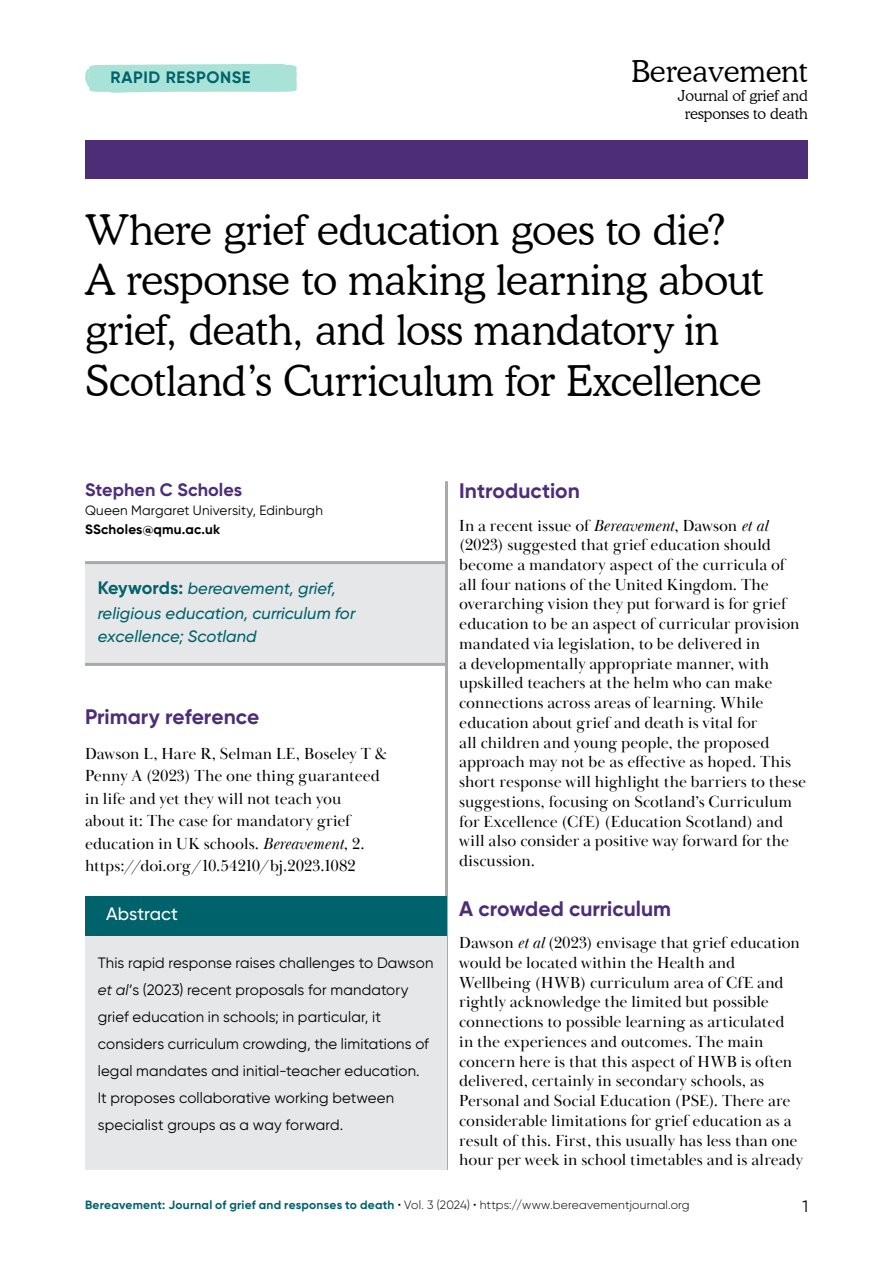
<style>
.page{position:relative;width:893px;height:1263px;background:#fff}
.page>*{position:absolute;margin:0;border:0;box-sizing:border-box;transform-origin:0 0}
.t1{font:300 42px/50.4px "Cooper BT";letter-spacing:-.005em;color:#000}
.t2{font:300 30px "Cooper BT";color:#000}
.t3{font:700 21px "Gilroy";color:#4d2d78}
.t4{font:700 18px "Gilroy";letter-spacing:.005em;color:#4d2d78}
.t5{font:500 18px "Gilroy";color:#fff}
.t6{font:16.5px/19.8px "Baskerville Display PT";color:#000}
.t7{font:italic 500 16.5px/25.3px "Gilroy";letter-spacing:.005em;color:#00626b}
.t8{font:700 16.5px "Gilroy";letter-spacing:.04em;color:#00626b}
.t9{font:16.5px "Gilroy";color:#000}
.t10{font:15px/27px "Gilroy";letter-spacing:.01em;color:#000}
.t11{font:300 15px/18px "Cooper BT";color:#000;text-align:center}
.t12{font:13.5px "Gilroy";letter-spacing:.015em;color:#000}
.t13{font:700 13.5px "Gilroy";letter-spacing:.015em;color:#000}
.t14{font:300 12px "Gilroy";letter-spacing:.015em;color:#000}
.s1{font-weight:700;font-style:normal;font-size:18px}
.s2{font-style:italic}
.s3{font-weight:700;color:#00626b}
</style>
<div class="page">
<svg style="left:85px;top:64px;width:213px;height:29px;background:#afe4d8"></svg>
<div style="left:85px;top:140px;width:723px;height:39px;background:#4d2d78"></div>
<div style="left:85px;top:562px;width:363px;height:104px;background:#e6e7e8"></div>
<hr style="left:85px;top:561px;width:363px;height:3px;background:#a7a9ac">
<hr style="left:85px;top:663px;width:363px;height:3px;background:#a7a9ac">
<hr style="left:445px;top:481px;width:3px;height:689px;background:#a7a9ac">
<div style="left:85px;top:896px;width:362px;height:274px;background:#e6e7e8"></div>
<div style="left:85px;top:896px;width:362px;height:40px;background:#00626b"></div>
<p class="t8" style="left:111px;top:67px;width:142px">RAPID RESPONSE</p>
<h2 class="t2" style="left:631px;top:53px;width:178px">Bereavement</h2>
<p class="t11" style="left:678px;top:86px;width:132px">Journal of grief and responses to death</p>
<h1 class="t1" style="left:85px;top:204px;width:680px">Where grief education goes to die?<br>A response to making learning about grief, death, and loss mandatory in Scotland’s Curriculum for Excellence</h1>
<p class="t4" style="left:85px;top:478px;width:159px">Stephen C Scholes</p>
<p class="t12" style="left:85px;top:502px;width:239px">Queen Margaret University, Edinburgh</p>
<p class="t13" style="left:85px;top:521px;width:137px">SScholes@qmu.ac.uk</p>
<p class="t7" style="left:98px;top:575px;width:259px"><span class="s1">Keywords:</span> bereavement, grief, religious education, curriculum for</p>
<p class="t7" style="left:98px;top:623px;width:160px">excellence; Scotland</p>
<p class="t3" style="left:85px;top:703px;width:176px">Primary reference</p>
<p class="t6" style="left:85px;top:743px;width:303px;line-height:22.4px">Dawson L, Hare R, Selman LE, Boseley T &amp; Penny A (2023) The one thing guaranteed in life and yet they will not teach you<br>about it: The case for mandatory grief education in UK schools. <span class="s2">Bereavement</span>, 2. https://doi.org/10.54210/bj.2023.1082</p>
<p class="t5" style="left:106px;top:902px;width:73px">Abstract</p>
<p class="t10" style="left:98px;top:949px;width:337px">This rapid response raises challenges to Dawson <span class="s2">et al</span>’s (2023) recent proposals for mandatory grief education in schools; in particular, it considers curriculum crowding, the limitations of legal mandates and initial-teacher education.<br>It proposes collaborative working between specialist groups as a way forward.</p>
<p class="t3" style="left:459px;top:478px;width:122px">Introduction</p>
<p class="t6" style="left:459px;top:516px;width:348px">In a recent issue of <span class="s2">Bereavement</span>, Dawson <span class="s2">et al </span>(2023) suggested that grief education should become a mandatory aspect of the curricula of all four nations of the United Kingdom. The overarching vision they put forward is for grief education to be an aspect of curricular provision mandated via legislation, to be delivered in<br>a developmentally appropriate manner, with upskilled teachers at the helm who can make connections across areas of learning. While education about grief and death is vital for<br>all children and young people, the proposed approach may not be as effective as hoped. This short response will highlight the barriers to these suggestions, focusing on Scotland’s Curriculum for Excellence (CfE) (Education Scotland) and will also consider a positive way forward for the discussion.</p>
<p class="t3" style="left:459px;top:895px;width:213px">A crowded curriculum</p>
<p class="t6" style="left:459px;top:933px;width:345px">Dawson <span class="s2">et al</span> (2023) envisage that grief education would be located within the Health and Wellbeing (HWB) curriculum area of CfE and rightly acknowledge the limited but possible connections to possible learning as articulated<br>in the experiences and outcomes. The main concern here is that this aspect of HWB is often delivered, certainly in secondary schools, as Personal and Social Education (PSE). There are considerable limitations for grief education as a result of this. First, this usually has less than one hour per week in school timetables and is already</p>
<p class="t14" style="left:85px;top:1197px;width:606px"><span class="s3">Bereavement: Journal of grief and responses to death</span> • Vol. 3 (2024) • https://www.bereavementjournal.org</p>
<p class="t9" style="left:802px;top:1196px;width:7px">1</p>
</div>
